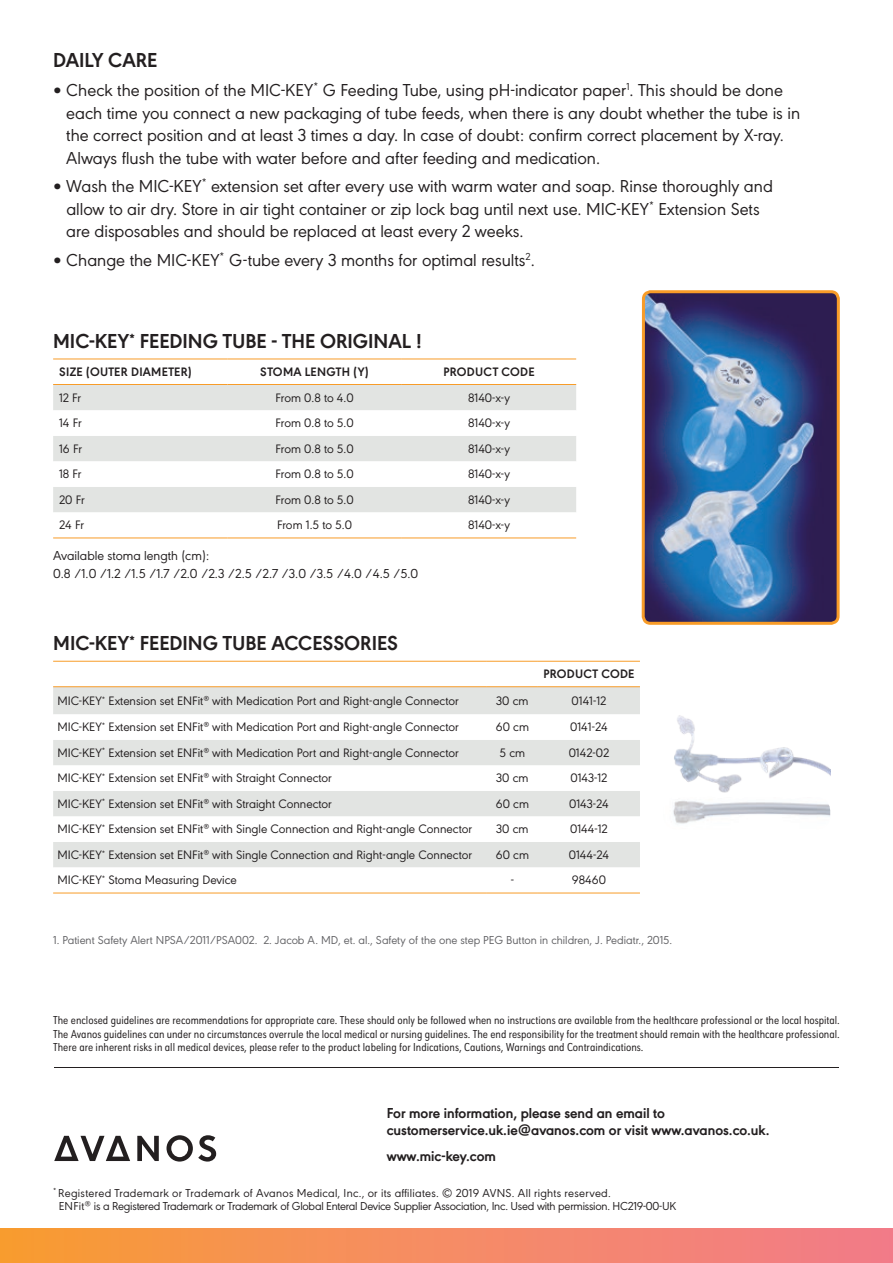
<style>
.page{position:relative;width:893px;height:1263px;background:#fff}
.page>*{position:absolute;margin:0;border:0;box-sizing:border-box;transform-origin:0 0}
.t1{font:700 21px "Avanos Sans";color:#231f20}
.t2{font:18px/22.5px "Avanos Sans";color:#231f20}
.t3{font:700 15px/17.2px "Avanos Sans";color:#231f20}
.t4{font:13.5px/18px "Avanos Sans";color:#231f20}
.t5{font:12.75px "Avanos Sans";color:#231f20}
.t6{font:700 12.75px "Avanos Sans";letter-spacing:.02em;color:#231f20}
.t7{font:12px/13.5px "Avanos Sans Cond";color:#231f20;text-align:justify}
.t8{font:12px/12.8px "Avanos Sans";letter-spacing:-.02em;color:#231f20}
.t9{font:12px "Avanos Sans";color:#636366}
.s1{font-size:12px}
</style>
<div class="page">
<img style="left:646px;top:294px;width:190px;height:327px">
<div style="left:642px;top:290px;width:198px;height:335px;border:3px solid #f89c28;border-radius:7px"></div>
<img style="left:673px;top:800px;width:157px;height:24px">
<img style="left:674px;top:715px;width:156px;height:78px">
<div style="left:0;top:1229px;width:893px;height:34px;background:linear-gradient(to right,#f89c35,#f27b8d)"></div>
<svg style="left:54px;top:1136px;width:76px;height:25px"></svg>
<svg style="left:137px;top:1136px;width:22px;height:25px"></svg>
<svg style="left:167px;top:1135px;width:49px;height:26px"></svg>
<hr style="left:54px;top:1067px;width:785px;height:1px;background:#231f20">
<div style="left:53px;top:385px;width:523px;height:25px;background:#e2e4e2"></div>
<svg style="left:53px;top:436px;width:523px;height:102px"></svg>
<hr style="left:53px;top:359px;width:174px;height:1px;background:#f89c28">
<hr style="left:227px;top:359px;width:175px;height:1px;background:#f89c28">
<hr style="left:402px;top:359px;width:174px;height:1px;background:#f89c28">
<hr style="left:53px;top:384px;width:174px;height:1px;background:#f89c28">
<hr style="left:227px;top:384px;width:175px;height:1px;background:#f89c28">
<hr style="left:402px;top:384px;width:174px;height:1px;background:#f89c28">
<hr style="left:53px;top:538px;width:174px;height:1px;background:#f89c28">
<hr style="left:227px;top:538px;width:175px;height:1px;background:#f89c28">
<hr style="left:402px;top:538px;width:174px;height:1px;background:#f89c28">
<div style="left:53px;top:687px;width:587px;height:27px;background:#e2e4e2"></div>
<svg style="left:53px;top:740px;width:587px;height:153px"></svg>
<hr style="left:53px;top:661px;width:434px;height:1px;background:#f89c28">
<hr style="left:487px;top:661px;width:51px;height:1px;background:#f89c28">
<hr style="left:538px;top:661px;width:102px;height:1px;background:#f89c28">
<hr style="left:53px;top:686px;width:434px;height:1px;background:#f89c28">
<hr style="left:487px;top:686px;width:51px;height:1px;background:#f89c28">
<hr style="left:538px;top:686px;width:102px;height:1px;background:#f89c28">
<hr style="left:53px;top:893px;width:434px;height:1px;background:#f89c28">
<hr style="left:487px;top:893px;width:51px;height:1px;background:#f89c28">
<hr style="left:538px;top:893px;width:102px;height:1px;background:#f89c28">
<h1 class="t1" style="left:53px;top:44px;width:106px">DAILY CARE</h1>
<p class="t2" style="left:66px;top:77px;width:735px;text-indent:-13px">• Check the position of the MIC-KEY<sup>*</sup> G Feeding Tube, using pH-indicator paper<sup>1</sup>. This should be done each time you connect a new packaging of tube feeds, when there is any doubt whether the tube is in the correct position and at least 3 times a day. In case of doubt: confirm correct placement by X-ray.<br>Always flush the tube with water before and after feeding and medication.</p>
<p class="t2" style="left:66px;top:174px;width:708px;text-indent:-13px">• Wash the MIC-KEY<sup>*</sup> extension set after every use with warm water and soap. Rinse thoroughly and allow to air dry. Store in air tight container or zip lock bag until next use. MIC-KEY<sup>*</sup> Extension Sets are disposables and should be replaced at least every 2 weeks.</p>
<h2 class="t2" style="left:53px;top:248px;width:483px">• Change the MIC-KEY<sup>*</sup> G-tube every 3 months for optimal results<sup>2</sup>.</h2>
<h1 class="t1" style="left:53px;top:325px;width:370px">MIC-KEY<sup>*</sup> FEEDING TUBE - THE ORIGINAL !</h1>
<p class="t6" style="left:59px;top:362px;width:134px">SIZE (OUTER DIAMETER)</p>
<p class="t6" style="left:260px;top:362px;width:110px">STOMA LENGTH (Y)</p>
<p class="t6" style="left:443px;top:362px;width:92px">PRODUCT CODE</p>
<p class="t5" style="left:59px;top:388px;width:24px">12 Fr</p>
<p class="t5" style="left:276px;top:388px;width:80px">From 0.8 to 4.0</p>
<p class="t5" style="left:468px;top:388px;width:43px">8140-x-y</p>
<p class="t5" style="left:59px;top:414px;width:24px">14 Fr</p>
<p class="t5" style="left:276px;top:414px;width:80px">From 0.8 to 5.0</p>
<p class="t5" style="left:468px;top:414px;width:43px">8140-x-y</p>
<p class="t5" style="left:59px;top:439px;width:24px">16 Fr</p>
<p class="t5" style="left:276px;top:439px;width:80px">From 0.8 to 5.0</p>
<p class="t5" style="left:468px;top:439px;width:43px">8140-x-y</p>
<p class="t5" style="left:59px;top:465px;width:24px">18 Fr</p>
<p class="t5" style="left:276px;top:465px;width:80px">From 0.8 to 5.0</p>
<p class="t5" style="left:468px;top:465px;width:43px">8140-x-y</p>
<p class="t5" style="left:59px;top:490px;width:27px">20 Fr</p>
<p class="t5" style="left:276px;top:490px;width:80px">From 0.8 to 5.0</p>
<p class="t5" style="left:468px;top:490px;width:43px">8140-x-y</p>
<p class="t5" style="left:59px;top:516px;width:26px">24 Fr</p>
<p class="t5" style="left:277px;top:516px;width:76px">From 1.5 to 5.0</p>
<p class="t5" style="left:468px;top:516px;width:43px">8140-x-y</p>
<p class="t4" style="left:53px;top:545px;width:367px">Available stoma length (cm):<br>0.8 /1.0 /1.2 /1.5 /1.7 /2.0 /2.3 /2.5 /2.7 /3.0 /3.5 /4.0 /4.5 /5.0</p>
<h1 class="t1" style="left:53px;top:628px;width:346px">MIC-KEY<sup>*</sup> FEEDING TUBE ACCESSORIES</h1>
<p class="t6" style="left:543px;top:664px;width:92px">PRODUCT CODE</p>
<p class="t5" style="left:57px;top:691px;width:403px">MIC-KEY<sup>*</sup> Extension set ENFit<span class="s1">®</span> with Medication Port and Right-angle Connector</p>
<p class="t5" style="left:496px;top:691px;width:34px">30 cm</p>
<p class="t5" style="left:572px;top:691px;width:36px">0141-12</p>
<p class="t5" style="left:57px;top:718px;width:403px">MIC-KEY<sup>*</sup> Extension set ENFit<span class="s1">®</span> with Medication Port and Right-angle Connector</p>
<p class="t5" style="left:496px;top:718px;width:35px">60 cm</p>
<p class="t5" style="left:570px;top:718px;width:39px">0141-24</p>
<p class="t5" style="left:57px;top:743px;width:403px">MIC-KEY<sup>*</sup> Extension set ENFit<span class="s1">®</span> with Medication Port and Right-angle Connector</p>
<p class="t5" style="left:500px;top:743px;width:27px">5 cm</p>
<p class="t5" style="left:569px;top:743px;width:42px">0142-02</p>
<p class="t5" style="left:57px;top:769px;width:276px">MIC-KEY<sup>*</sup> Extension set ENFit<span class="s1">®</span> with Straight Connector</p>
<p class="t5" style="left:496px;top:769px;width:34px">30 cm</p>
<p class="t5" style="left:570px;top:769px;width:38px">0143-12</p>
<p class="t5" style="left:57px;top:794px;width:276px">MIC-KEY<sup>*</sup> Extension set ENFit<span class="s1">®</span> with Straight Connector</p>
<p class="t5" style="left:496px;top:794px;width:35px">60 cm</p>
<p class="t5" style="left:569px;top:794px;width:41px">0143-24</p>
<p class="t5" style="left:57px;top:820px;width:416px">MIC-KEY<sup>*</sup> Extension set ENFit<span class="s1">®</span> with Single Connection and Right-angle Connector</p>
<p class="t5" style="left:496px;top:820px;width:34px">30 cm</p>
<p class="t5" style="left:570px;top:820px;width:39px">0144-12</p>
<p class="t5" style="left:57px;top:845px;width:416px">MIC-KEY<sup>*</sup> Extension set ENFit<span class="s1">®</span> with Single Connection and Right-angle Connector</p>
<p class="t5" style="left:496px;top:845px;width:35px">60 cm</p>
<p class="t5" style="left:569px;top:845px;width:42px">0144-24</p>
<p class="t5" style="left:57px;top:871px;width:181px">MIC-KEY<sup>*</sup> Stoma Measuring Device</p>
<p class="t5" style="left:511px;top:871px;width:5px">-</p>
<p class="t5" style="left:572px;top:871px;width:36px">98460</p>
<p class="t9" style="left:53px;top:931px;width:621px">1. Patient Safety Alert NPSA/2011/PSA002. 2. Jacob A. MD, et. al., Safety of the one step PEG Button in children, J. Pediatr., 2015.</p>
<p class="t7" style="left:53px;top:1013px;width:788px">The enclosed guidelines are recommendations for appropriate care. These should only be followed when no instructions are available from the healthcare professional or the local hospital.<br>The Avanos guidelines can under no circumstances overrule the local medical or nursing guidelines. The end responsibility for the treatment should remain with the healthcare professional.<br>There are inherent risks in all medical devices, please refer to the product labeling for Indications, Cautions, Warnings and Contraindications.</p>
<p class="t3" style="left:387px;top:1103px;width:384px">For more information, please send an email to customerservice.uk.ie@avanos.com or visit www.avanos.co.uk.</p>
<p class="t3" style="left:387px;top:1146px;width:111px">www.mic-key.com</p>
<p class="t8" style="left:59px;top:1186px;width:619px;text-indent:-6px"><sup>*</sup> Registered Trademark or Trademark of Avanos Medical, Inc., or its affiliates. © 2019 AVNS. All rights reserved.<br>ENFit<sup>®</sup> is a Registered Trademark or Trademark of Global Enteral Device Supplier Association, Inc. Used with permission. HC219-00-UK</p>
</div>
